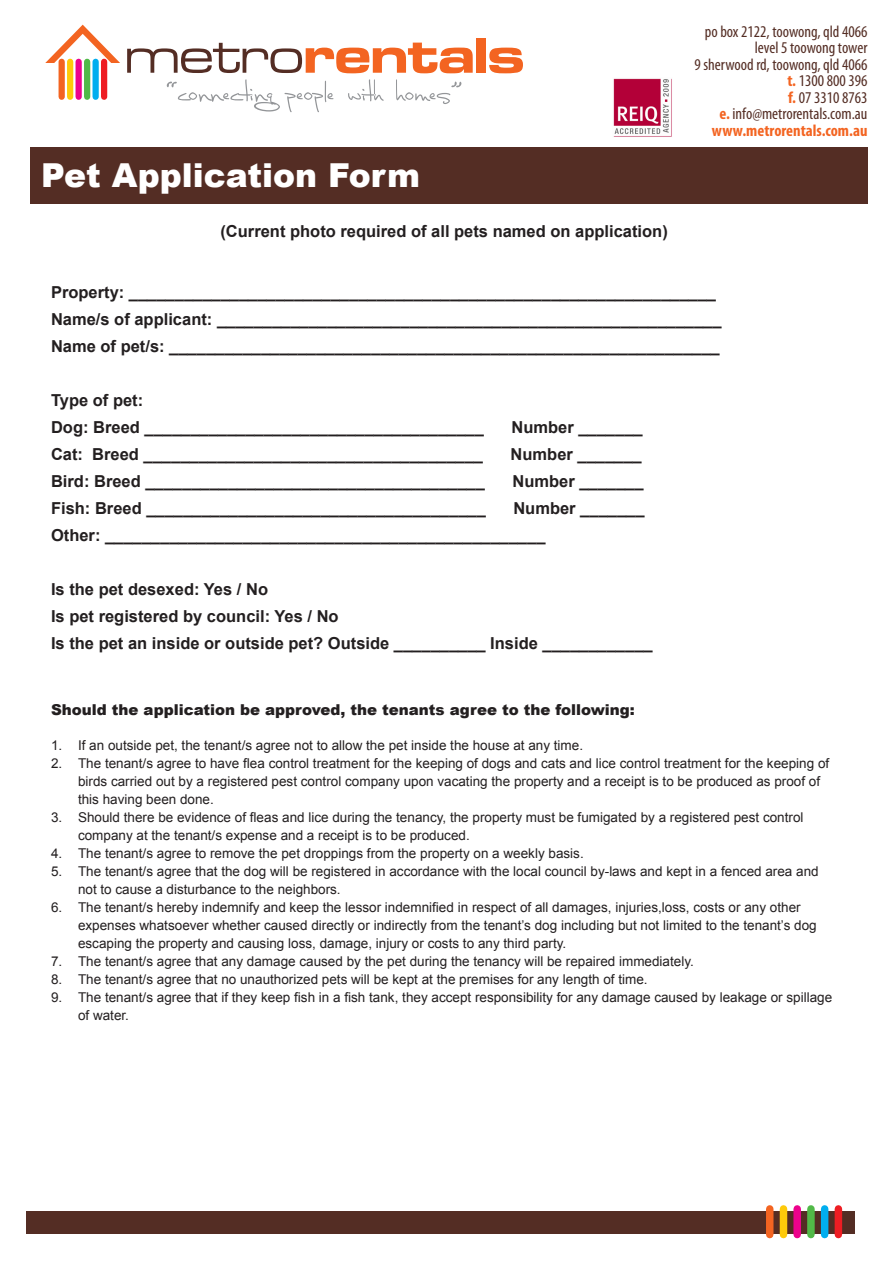
<style>
.page{position:relative;width:893px;height:1263px;background:#fff}
.page>*{position:absolute;margin:0;border:0;box-sizing:border-box;transform-origin:0 0}
.t1{font:51.75px "Microgramma D Bold Exte";color:#f36421}
.t2{font:900 33px "Arial";color:#fff}
.t3{font:700 16.5px "Arial";color:#231f20}
.t4{font:condensed 16.5px "Myriad Pro";color:#542d24}
.t5{font:700 condensed 16.5px/16.5px "Myriad Pro";color:#f36421;text-align:center}
.t6{font:900 15px "Arial";color:#231f20}
.t7{font:13.5px/18px "Arial";color:#231f20}
.s1{font-family:"Microgramma D Medi Exte";color:#542d24}
.s2{font-weight:700;color:#f36421}
.s3{font-weight:400;color:#542d24}
</style>
<div class="page">
<div style="left:27px;top:1211px;width:828px;height:23px;background:#542d24"></div>
<div style="left:780px;top:1209px;width:7px;height:25px;background:#feca0a"></div>
<div style="left:793px;top:1209px;width:8px;height:25px;background:#ed028c"></div>
<div style="left:807px;top:1209px;width:8px;height:25px;background:#51b948"></div>
<div style="left:821px;top:1209px;width:7px;height:25px;background:#00aeef"></div>
<div style="left:835px;top:1209px;width:7px;height:25px;background:#ee1d23"></div>
<div style="left:766px;top:1209px;width:7px;height:25px;background:#f36421"></div>
<div style="left:30px;top:147px;width:837px;height:56px;background:#542d24"></div>
<svg style="left:45px;top:25px;width:75px;height:75px"></svg>
<div style="left:38px;top:63px;width:88px;height:8px;background:#fff"></div>
<div style="left:67px;top:62px;width:6px;height:35px;background:#feca0a"></div>
<div style="left:76px;top:62px;width:6px;height:35px;background:#ed028c"></div>
<div style="left:84px;top:62px;width:6px;height:35px;background:#51b948"></div>
<div style="left:93px;top:62px;width:6px;height:35px;background:#00aeef"></div>
<div style="left:101px;top:62px;width:6px;height:35px;background:#ee1d23"></div>
<div style="left:59px;top:62px;width:6px;height:35px;background:#f36421"></div>
<svg style="left:167px;top:79px;width:294px;height:33px"></svg>
<img style="left:613px;top:78px;width:59px;height:59px">
<p class="t1" style="left:125px;top:20px;width:401px"><span class="s1">metro</span>rentals</p>
<p class="t2" style="left:41px;top:151px;width:381px">Pet Application Form</p>
<p class="t3" style="left:220px;top:220px;width:449px">(Current photo required of all pets named on application)</p>
<p class="t4" style="left:705px;top:21px;width:164px">po box 2122, toowong, qld 4066</p>
<p class="t4" style="left:755px;top:38px;width:114px">level 5 toowong tower</p>
<p class="t4" style="left:694px;top:54px;width:174px">9 sherwood rd, toowong, qld 4066</p>
<p class="t4" style="left:787px;top:71px;width:82px"><span class="s2">t.</span> 1300 800 396</p>
<p class="t4" style="left:788px;top:87px;width:81px"><span class="s2">f.</span> 07 3310 8763</p>
<p class="t5" style="left:712px;top:105px;width:157px">e. <span class="s3">info@metrorentals.com.au </span>www.metrorentals.com.au</p>
<p class="t3" style="left:51px;top:281px;width:667px">Property: ________________________________________________________________</p>
<p class="t3" style="left:51px;top:308px;width:672px">Name/s of applicant: _______________________________________________________</p>
<p class="t3" style="left:51px;top:335px;width:670px">Name of pet/s: ____________________________________________________________</p>
<p class="t3" style="left:51px;top:389px;width:94px">Type of pet:</p>
<p class="t3" style="left:51px;top:416px;width:434px">Dog: Breed _____________________________________</p>
<p class="t3" style="left:511px;top:416px;width:133px">Number _______</p>
<p class="t3" style="left:51px;top:443px;width:434px">Cat: Breed _____________________________________</p>
<p class="t3" style="left:511px;top:443px;width:133px">Number _______</p>
<p class="t3" style="left:51px;top:470px;width:435px">Bird: Breed _____________________________________</p>
<p class="t3" style="left:512px;top:470px;width:133px">Number _______</p>
<p class="t3" style="left:51px;top:497px;width:436px">Fish: Breed _____________________________________</p>
<p class="t3" style="left:513px;top:497px;width:133px">Number _______</p>
<p class="t3" style="left:51px;top:524px;width:496px">Other: ________________________________________________</p>
<p class="t3" style="left:51px;top:578px;width:219px">Is the pet desexed: Yes / No</p>
<p class="t3" style="left:51px;top:605px;width:289px">Is pet registered by council: Yes / No</p>
<p class="t3" style="left:51px;top:632px;width:603px">Is the pet an inside or outside pet? Outside __________ Inside ____________</p>
<p class="t6" style="left:51px;top:699px;width:585px">Should the application be approved, the tenants agree to the following:</p>
<p class="t7" style="left:51px;top:736px;width:534px">1. If an outside pet, the tenant/s agree not to allow the pet inside the house at any time.</p>
<p class="t7" style="left:78px;top:754px;width:753px;text-indent:-27px">2. The tenant/s agree to have flea control treatment for the keeping of dogs and cats and lice control treatment for the keeping of birds carried out by a registered pest control company upon vacating the property and a receipt is to be produced as proof of this having been done.</p>
<p class="t7" style="left:78px;top:808px;width:727px;text-indent:-27px">3. Should there be evidence of fleas and lice during the tenancy, the property must be fumigated by a registered pest control company at the tenant/s expense and a receipt is to be produced.</p>
<p class="t7" style="left:51px;top:844px;width:534px">4. The tenant/s agree to remove the pet droppings from the property on a weekly basis.</p>
<p class="t7" style="left:78px;top:862px;width:742px;text-indent:-27px">5. The tenant/s agree that the dog will be registered in accordance with the local council by-laws and kept in a fenced area and not to cause a disturbance to the neighbors.</p>
<p class="t7" style="left:78px;top:898px;width:740px;text-indent:-27px">6. The tenant/s hereby indemnify and keep the lessor indemnified in respect of all damages, injuries,loss, costs or any other expenses whatsoever whether caused directly or indirectly from the tenant’s dog including but not limited to the tenant’s dog escaping the property and causing loss, damage, injury or costs to any third party.</p>
<p class="t7" style="left:51px;top:952px;width:644px">7. The tenant/s agree that any damage caused by the pet during the tenancy will be repaired immediately.</p>
<p class="t7" style="left:51px;top:970px;width:598px">8. The tenant/s agree that no unauthorized pets will be kept at the premises for any length of time.</p>
<p class="t7" style="left:78px;top:988px;width:756px;text-indent:-27px">9. The tenant/s agree that if they keep fish in a fish tank, they accept responsibility for any damage caused by leakage or spillage of water.</p>
</div>
